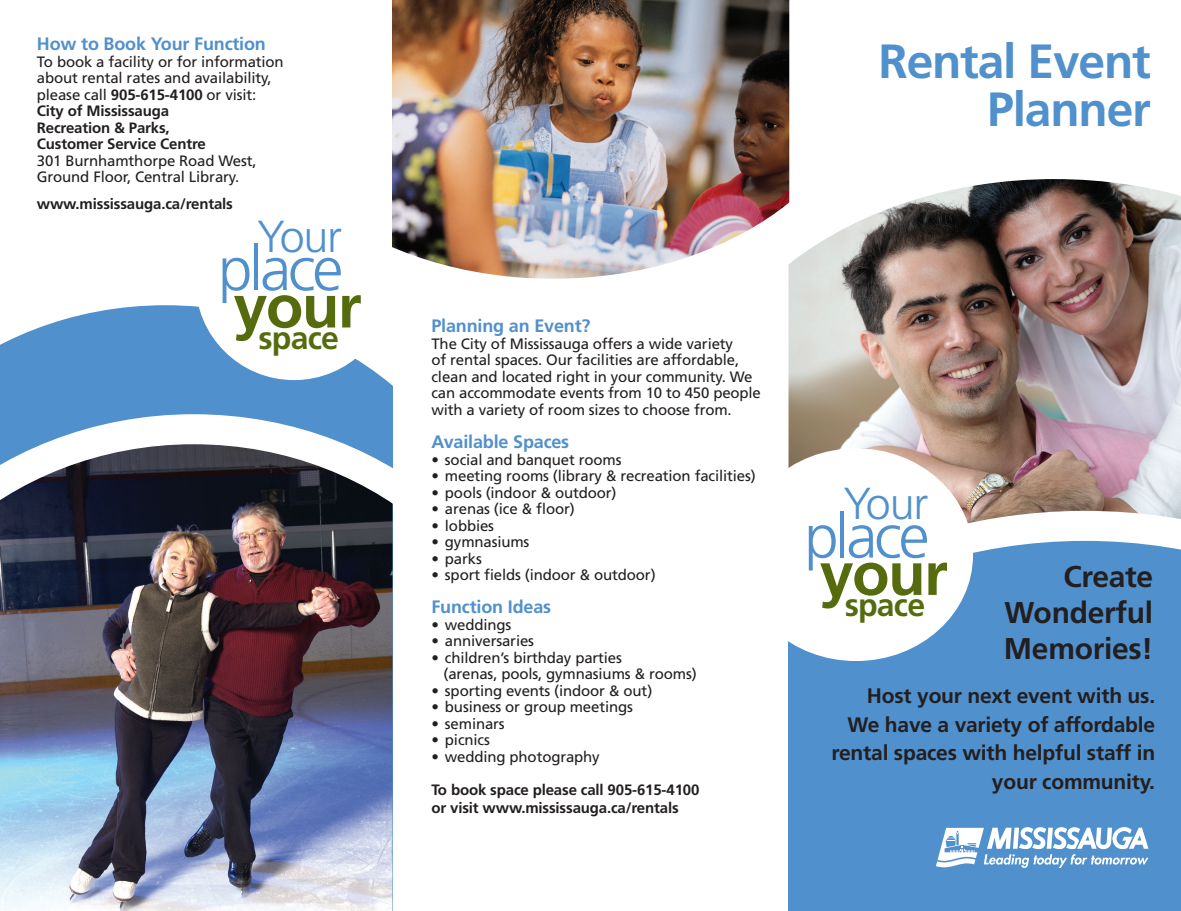
<style>
.page{position:relative;width:1181px;height:911px;background:#fff}
.page>*{position:absolute;margin:0;border:0;box-sizing:border-box;transform-origin:0 0}
.t1{font:300 61.95px "Frutiger";letter-spacing:-.05em;color:#5090cc}
.t2{font:700 61.35px "Frutiger";letter-spacing:-.025em;color:#556b0e}
.t3{font:700 48px/48px "Frutiger";letter-spacing:-.025em;color:#5090cc;text-align:right}
.t4{font:300 44.85px "Frutiger";letter-spacing:-.025em;color:#5090cc}
.t5{font:700 32.1px "Frutiger";letter-spacing:-.025em;color:#556b0e}
.t6{font:700 30px/36px "Frutiger";letter-spacing:-.01em;color:#231f20;text-align:justify}
.t7{font:700 21px/28.5px "Frutiger";letter-spacing:-.01em;color:#231f20;text-align:right}
.t8{font:700 18px "Frutiger";letter-spacing:-.01em;color:#5090cc}
.t9{font:15px/16.5px "Frutiger";letter-spacing:-.01em;color:#231f20}
.t10{font:700 15px/18px "Frutiger";letter-spacing:-.01em;color:#231f20}
.s1{font-weight:700}
</style>
<div class="page">
<img style="left:788px;top:220px;width:393px;height:291px">
<div style="left:788px;top:511px;width:393px;height:400px;background:#5090cc"></div>
<svg style="left:0;top:305px;width:393px;height:109px;background:#619ad0"></svg>
<img style="left:0;top:414px;width:393px;height:497px">
<img style="left:392px;top:0;width:500px;height:301px">
<svg style="left:936px;top:827px;width:212px;height:41px"></svg>
<div style="left:196px;top:183px;width:196px;height:197px;background:#fff;border-radius:50%"></div>
<div style="left:246px;top:0;width:146px;height:347px;background:#fff"></div>
<svg style="left:789px;top:0;width:392px;height:220px"></svg>
<div style="left:393px;top:286px;width:395px;height:625px;background:#fff"></div>
<div style="left:739px;top:448px;width:234px;height:213px;background:#fff;border-radius:50%"></div>
<svg style="left:949px;top:482px;width:13px;height:17px"></svg>
<p class="t8" style="left:37px;top:34px;width:231px">How to Book Your Function</p>
<p class="t9" style="left:37px;top:54px;width:248px">To book a facility or for information about rental rates and availability, please call <span class="s1">905-615-4100</span> or visit:<br><span class="s1">City of Mississauga<br>Recreation &amp; Parks,<br>Customer Service Centre</span></p>
<p class="t9" style="left:37px;top:153px;width:221px">301 Burnhamthorpe Road West,<br>Ground Floor, Central Library.</p>
<p class="t10" style="left:37px;top:195px;width:198px">www.mississauga.ca/rentals</p>
<h3 class="t4" style="left:258px;top:211px;width:86px">Your</h3>
<h1 class="t1" style="left:218px;top:234px;width:127px">place</h1>
<h2 class="t2" style="left:233px;top:270px;width:130px">your</h2>
<h3 class="t5" style="left:259px;top:319px;width:82px">space</h3>
<h3 class="t3" style="left:878px;top:37px;width:274px">Rental Event<br>Planner</h3>
<p class="t8" style="left:431px;top:316px;width:160px">Planning an Event?</p>
<p class="t9" style="left:431px;top:336px;width:331px">The City of Mississauga offers a wide variety<br>of rental spaces. Our facilities are affordable, clean and located right in your community. We can accommodate events from 10 to 450 people with a variety of room sizes to choose from.</p>
<p class="t8" style="left:431px;top:431px;width:139px">Available Spaces</p>
<p class="t9" style="left:431px;top:451px;width:192px">• social and banquet rooms</p>
<p class="t9" style="left:431px;top:468px;width:326px">• meeting rooms (library &amp; recreation facilities)</p>
<p class="t9" style="left:431px;top:484px;width:187px">• pools (indoor &amp; outdoor)</p>
<p class="t9" style="left:431px;top:501px;width:145px">• arenas (ice &amp; floor)</p>
<p class="t9" style="left:431px;top:517px;width:64px">• lobbies</p>
<p class="t9" style="left:431px;top:534px;width:99px">• gymnasiums</p>
<p class="t9" style="left:431px;top:550px;width:52px">• parks</p>
<p class="t9" style="left:431px;top:567px;width:226px">• sport fields (indoor &amp; outdoor)</p>
<p class="t8" style="left:431px;top:596px;width:121px">Function Ideas</p>
<p class="t9" style="left:431px;top:616px;width:81px">• weddings</p>
<p class="t9" style="left:431px;top:633px;width:104px">• anniversaries</p>
<p class="t9" style="left:443px;top:649px;width:255px;text-indent:-12px">• children’s birthday parties<br>(arenas, pools, gymnasiums &amp; rooms)</p>
<p class="t9" style="left:431px;top:682px;width:222px">• sporting events (indoor &amp; out)</p>
<p class="t9" style="left:431px;top:699px;width:203px">• business or group meetings</p>
<p class="t9" style="left:431px;top:715px;width:75px">• seminars</p>
<p class="t9" style="left:431px;top:732px;width:60px">• picnics</p>
<p class="t9" style="left:431px;top:748px;width:170px">• wedding photography</p>
<p class="t10" style="left:431px;top:780px;width:269px">To book space please call 905-615-4100 or visit www.mississauga.ca/rentals</p>
<h3 class="t4" style="left:844px;top:478px;width:86px">Your</h3>
<h1 class="t1" style="left:804px;top:501px;width:127px">place</h1>
<h2 class="t2" style="left:819px;top:537px;width:130px">your</h2>
<h3 class="t6" style="left:1004px;top:559px;width:151px;text-indent:60px">Create Wonderful Memories!</h3>
<h3 class="t7" style="left:831px;top:682px;width:325px">Host your next event with us.<br>We have a variety of affordable rental spaces with helpful staff in your community.</h3>
<h3 class="t5" style="left:845px;top:586px;width:82px">space</h3>
</div>
